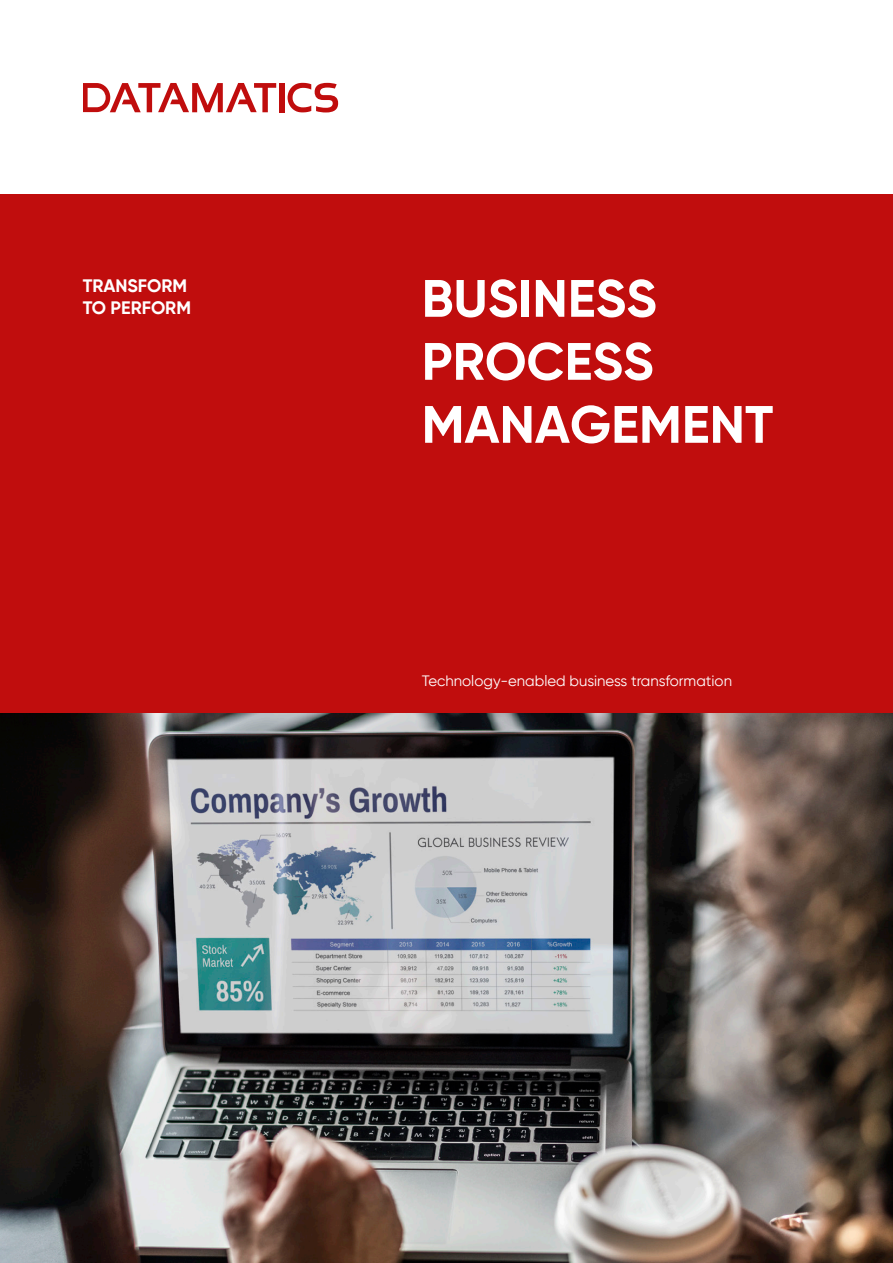
<style>
.page{position:relative;width:893px;height:1263px;background:#fff}
.page>*{position:absolute;margin:0;border:0;box-sizing:border-box;transform-origin:0 0}
.t1{font:700 52.5px/63px "Gilroy";color:#fff}
.t2{font:700 18px/21.6px "Gilroy";color:#fff}
.t3{font:15px "Gilroy";color:#fff}
</style>
<div class="page">
<img style="left:0;top:713px;width:893px;height:550px">
<div style="left:0;top:194px;width:893px;height:519px;background:#c00d0d"></div>
<div style="left:279px;top:83px;width:6px;height:29px;background:#c00d0d"></div>
<svg style="left:288px;top:83px;width:50px;height:29px"></svg>
<svg style="left:83px;top:83px;width:193px;height:29px"></svg>
<p class="t2" style="left:83px;top:275px;width:110px">TRANSFORM<br>TO PERFORM</p>
<h1 class="t1" style="left:422px;top:267px;width:353px">BUSINESS<br>PROCESS<br>MANAGEMENT</h1>
<p class="t3" style="left:422px;top:672px;width:312px">Technology-enabled business transformation</p>
</div>
